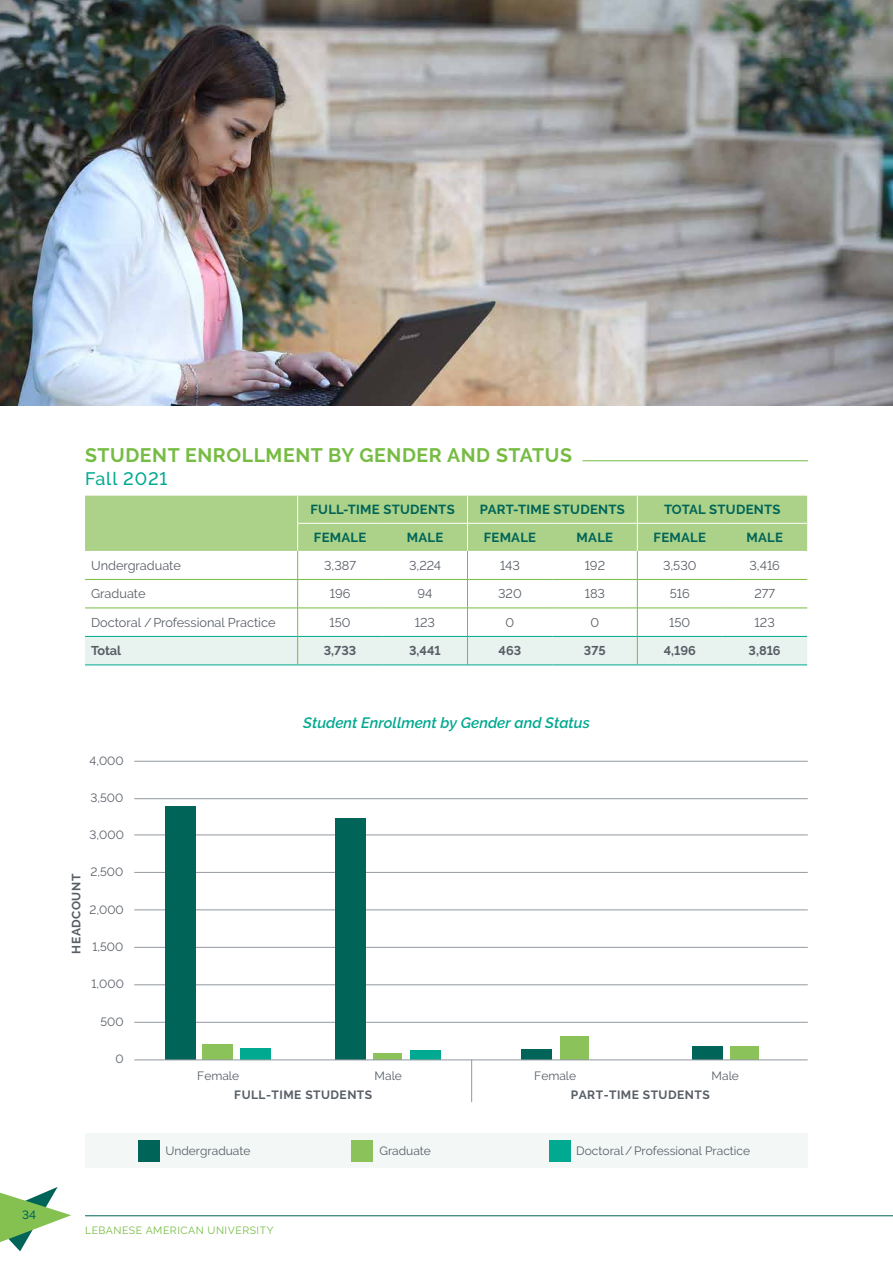
<style>
.page{position:relative;width:893px;height:1263px;background:#fff}
.page>*{position:absolute;margin:0;border:0;box-sizing:border-box;transform-origin:0 0}
.t1{font:700 19.5px "Raleway";letter-spacing:.03em;color:#76bc43}
.t2{font:500 18px "Raleway";letter-spacing:.05em;color:#00a990}
.t3{font:italic 600 15px "Raleway";color:#00a990}
.t4{font:700 13.2px "Raleway";letter-spacing:.02em;color:#006558}
.t5{font:12.75px "Raleway";color:#585e66}
.t6{font:700 12.75px "Raleway";color:#585e66}
.t7{font:12px "Raleway";color:#585e66}
.t8{font:700 12px "Raleway";letter-spacing:.04em;color:#585e66}
.t9{font:500 12px "Raleway";color:#006558}
.t10{font:10.5px "Raleway";letter-spacing:.05em;color:#76bc43}
</style>
<div class="page">
<hr style="left:85px;top:1215px;width:808px;height:1px;background:#006558">
<hr style="left:583px;top:460px;width:225px;height:1px;background:#76bc43">
<hr style="left:85px;top:665px;width:213px;height:1px;background:#00a990">
<hr style="left:298px;top:665px;width:85px;height:1px;background:#00a990">
<hr style="left:383px;top:665px;width:84px;height:1px;background:#00a990">
<hr style="left:467px;top:665px;width:85px;height:1px;background:#00a990">
<hr style="left:552px;top:665px;width:85px;height:1px;background:#00a990">
<hr style="left:637px;top:665px;width:85px;height:1px;background:#00a990">
<hr style="left:722px;top:665px;width:85px;height:1px;background:#00a990">
<svg style="left:85px;top:496px;width:722px;height:169px"></svg>
<hr style="left:134px;top:761px;width:674px;height:1px;background:#9299a0">
<hr style="left:134px;top:798px;width:674px;height:1px;background:#9299a0">
<hr style="left:134px;top:835px;width:674px;height:1px;background:#9299a0">
<hr style="left:134px;top:872px;width:674px;height:1px;background:#9299a0">
<hr style="left:134px;top:910px;width:674px;height:1px;background:#9299a0">
<hr style="left:134px;top:947px;width:674px;height:1px;background:#9299a0">
<hr style="left:134px;top:984px;width:674px;height:1px;background:#9299a0">
<hr style="left:134px;top:1022px;width:674px;height:1px;background:#9299a0">
<div style="left:85px;top:1134px;width:723px;height:34px;background:#f3f8f6"></div>
<div style="left:138px;top:1140px;width:22px;height:21px;background:#006558"></div>
<div style="left:351px;top:1140px;width:22px;height:21px;background:#8bc35a"></div>
<div style="left:549px;top:1140px;width:22px;height:21px;background:#00a990"></div>
<img style="left:0;top:0;width:893px;height:405px">
<div style="left:692px;top:1046px;width:30px;height:14px;background:#006558"></div>
<div style="left:522px;top:1050px;width:30px;height:10px;background:#006558"></div>
<div style="left:335px;top:819px;width:30px;height:241px;background:#006558"></div>
<div style="left:166px;top:806px;width:30px;height:254px;background:#006558"></div>
<div style="left:731px;top:1046px;width:28px;height:14px;background:#8bc35a"></div>
<div style="left:560px;top:1036px;width:28px;height:24px;background:#8bc35a"></div>
<div style="left:374px;top:1053px;width:28px;height:7px;background:#8bc35a"></div>
<div style="left:202px;top:1044px;width:30px;height:16px;background:#8bc35a"></div>
<div style="left:410px;top:1050px;width:30px;height:10px;background:#00a990"></div>
<div style="left:241px;top:1048px;width:30px;height:12px;background:#00a990"></div>
<hr style="left:134px;top:1060px;width:674px;height:1px;background:#9299a0">
<hr style="left:471px;top:1060px;width:1px;height:42px;background:#9299a0">
<svg style="left:0;top:1187px;width:71px;height:64px"></svg>
<p class="t9" style="left:22px;top:1208px;width:15px">34</p>
<h1 class="t1" style="left:85px;top:444px;width:488px">STUDENT ENROLLMENT BY GENDER AND STATUS</h1>
<h2 class="t2" style="left:85px;top:469px;width:84px">Fall 2021</h2>
<p class="t4" style="left:310px;top:502px;width:146px">FULL-TIME STUDENTS</p>
<p class="t4" style="left:480px;top:502px;width:146px">PART-TIME STUDENTS</p>
<p class="t4" style="left:664px;top:502px;width:118px">TOTAL STUDENTS</p>
<p class="t4" style="left:314px;top:530px;width:54px">FEMALE</p>
<p class="t4" style="left:407px;top:530px;width:38px">MALE</p>
<p class="t4" style="left:484px;top:530px;width:54px">FEMALE</p>
<p class="t4" style="left:577px;top:530px;width:38px">MALE</p>
<p class="t4" style="left:654px;top:530px;width:54px">FEMALE</p>
<p class="t4" style="left:746px;top:530px;width:38px">MALE</p>
<p class="t5" style="left:91px;top:558px;width:91px">Undergraduate</p>
<p class="t5" style="left:324px;top:558px;width:33px">3,387</p>
<p class="t5" style="left:409px;top:558px;width:34px">3,224</p>
<p class="t5" style="left:500px;top:558px;width:21px">143</p>
<p class="t5" style="left:585px;top:558px;width:22px">192</p>
<p class="t5" style="left:663px;top:558px;width:35px">3,530</p>
<p class="t5" style="left:749px;top:558px;width:32px">3,416</p>
<p class="t5" style="left:91px;top:586px;width:56px">Graduate</p>
<p class="t5" style="left:330px;top:586px;width:22px">196</p>
<p class="t5" style="left:418px;top:586px;width:16px">94</p>
<p class="t5" style="left:498px;top:586px;width:25px">320</p>
<p class="t5" style="left:585px;top:586px;width:22px">183</p>
<p class="t5" style="left:670px;top:586px;width:22px">516</p>
<p class="t5" style="left:754px;top:586px;width:22px">277</p>
<p class="t5" style="left:91px;top:615px;width:186px">Doctoral /Professional Practice</p>
<p class="t5" style="left:330px;top:615px;width:23px">150</p>
<p class="t5" style="left:415px;top:615px;width:22px">123</p>
<p class="t5" style="left:506px;top:615px;width:10px">0</p>
<p class="t5" style="left:590px;top:615px;width:10px">0</p>
<p class="t5" style="left:669px;top:615px;width:23px">150</p>
<p class="t5" style="left:755px;top:615px;width:22px">123</p>
<p class="t6" style="left:91px;top:644px;width:32px">Total</p>
<p class="t6" style="left:324px;top:644px;width:34px">3,733</p>
<p class="t6" style="left:409px;top:644px;width:33px">3,441</p>
<p class="t6" style="left:499px;top:644px;width:24px">463</p>
<p class="t6" style="left:584px;top:644px;width:23px">375</p>
<p class="t6" style="left:664px;top:644px;width:34px">4,196</p>
<p class="t6" style="left:749px;top:644px;width:34px">3,816</p>
<p class="t7" style="left:90px;top:753px;width:36px">4,000</p>
<p class="t7" style="left:91px;top:791px;width:34px">3,500</p>
<p class="t7" style="left:90px;top:828px;width:36px">3,000</p>
<p class="t8" style="left:69px;top:953px;width:81px;rotate:-90deg">HEADCOUNT</p>
<p class="t7" style="left:91px;top:865px;width:34px">2,500</p>
<p class="t7" style="left:90px;top:902px;width:36px">2,000</p>
<p class="t7" style="left:93px;top:940px;width:32px">1,500</p>
<p class="t7" style="left:92px;top:977px;width:34px">1,000</p>
<p class="t7" style="left:101px;top:1014px;width:25px">500</p>
<p class="t7" style="left:116px;top:1052px;width:10px">0</p>
<p class="t3" style="left:303px;top:714px;width:288px">Student Enrollment by Gender and Status</p>
<p class="t7" style="left:197px;top:1069px;width:43px">Female</p>
<p class="t8" style="left:234px;top:1088px;width:139px">FULL-TIME STUDENTS</p>
<p class="t8" style="left:571px;top:1088px;width:140px">PART-TIME STUDENTS</p>
<p class="t7" style="left:375px;top:1069px;width:29px">Male</p>
<p class="t7" style="left:534px;top:1069px;width:43px">Female</p>
<p class="t7" style="left:712px;top:1069px;width:29px">Male</p>
<p class="t7" style="left:165px;top:1144px;width:87px">Undergraduate</p>
<p class="t7" style="left:379px;top:1144px;width:53px">Graduate</p>
<p class="t7" style="left:576px;top:1144px;width:175px">Doctoral/Professional Practice</p>
<p class="t10" style="left:85px;top:1224px;width:190px">LEBANESE AMERICAN UNIVERSITY</p>
</div>
